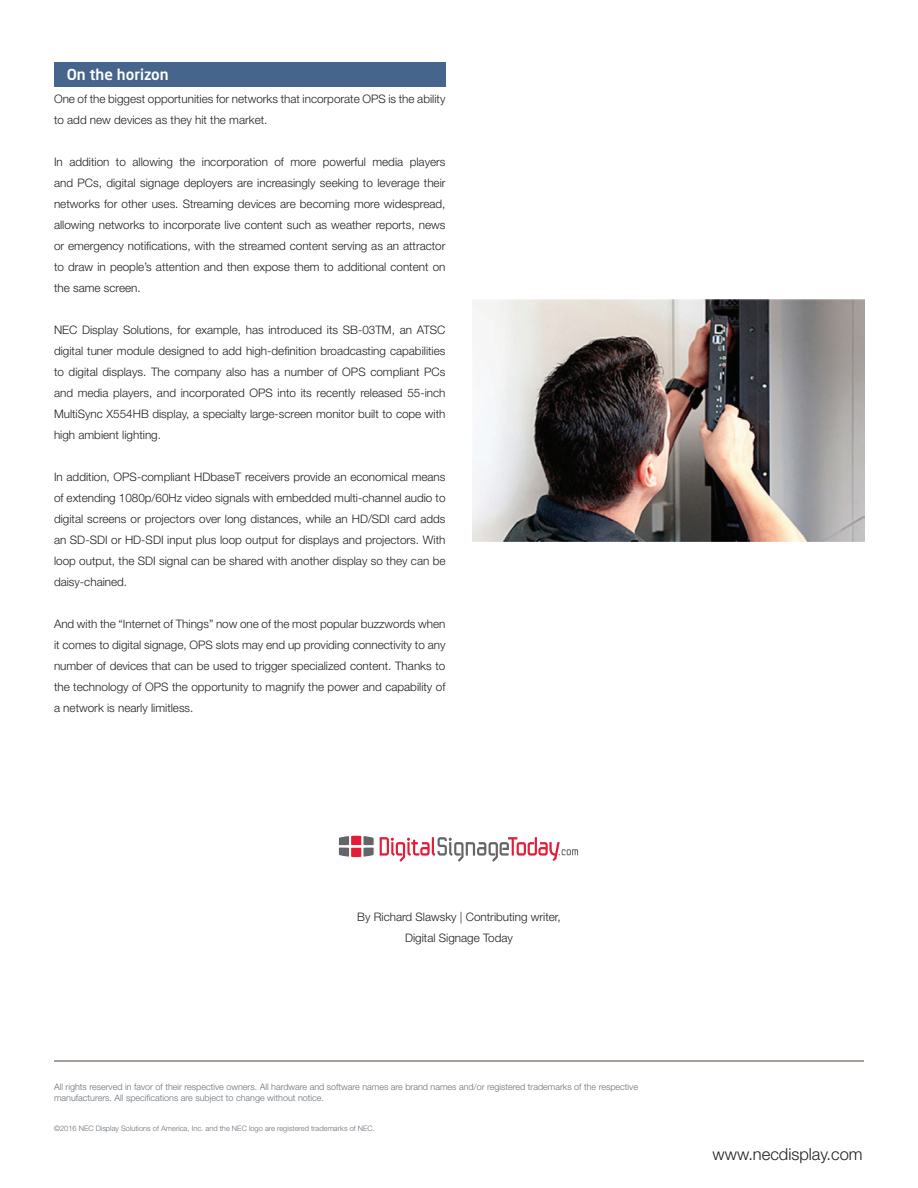
<style>
.page{position:relative;width:918px;height:1188px;background:#fff}
.page>*{position:absolute;margin:0;border:0;box-sizing:border-box;transform-origin:0 0}
.t1{font:300 16.5px "Helvetica Neue LT Std";color:#231f20}
.t2{font:500 15px "Neo Sans Std";color:#fff}
.t3{font:300 11.7px/21px "Helvetica Neue LT Std";color:#231f20;text-align:justify}
.t4{font:300 9px/10.8px "Helvetica Neue LT Std";color:#687179}
.t5{font:300 7.5px "Helvetica Neue LT Std";color:#687179}
</style>
<div class="page">
<div style="left:54px;top:63px;width:392px;height:24px;background:#46658c"></div>
<svg style="left:338px;top:835px;width:240px;height:27px"></svg>
<hr style="left:54px;top:1061px;width:810px;height:1px;background:#a69f97">
<img style="left:472px;top:299px;width:393px;height:242px">
<p class="t2" style="left:67px;top:65px;width:103px">On the horizon</p>
<p class="t3" style="left:54px;top:88px;width:393px">One of the biggest opportunities for networks that incorporate OPS is the ability to add new devices as they hit the market.</p>
<p class="t3" style="left:54px;top:151px;width:393px">In addition to allowing the incorporation of more powerful media players and PCs, digital signage deployers are increasingly seeking to leverage their networks for other uses. Streaming devices are becoming more widespread, allowing networks to incorporate live content such as weather reports, news or emergency notifications, with the streamed content serving as an attractor to draw in people’s attention and then expose them to additional content on the same screen.</p>
<p class="t3" style="left:54px;top:320px;width:393px">NEC Display Solutions, for example, has introduced its SB-03TM, an ATSC digital tuner module designed to add high-definition broadcasting capabilities to digital displays. The company also has a number of OPS compliant PCs and media players, and incorporated OPS into its recently released 55-inch MultiSync X554HB display, a specialty large-screen monitor built to cope with high ambient lighting.</p>
<p class="t3" style="left:54px;top:467px;width:393px">In addition, OPS-compliant HDbaseT receivers provide an economical means of extending 1080p/60Hz video signals with embedded multi-channel audio to digital screens or projectors over long distances, while an HD/SDI card adds an SD-SDI or HD-SDI input plus loop output for displays and projectors. With loop output, the SDI signal can be shared with another display so they can be daisy-chained.</p>
<p class="t3" style="left:54px;top:614px;width:393px">And with the “Internet of Things” now one of the most popular buzzwords when it comes to digital signage, OPS slots may end up providing connectivity to any number of devices that can be used to trigger specialized content. Thanks to the technology of OPS the opportunity to magnify the power and capability of a network is nearly limitless.</p>
<p class="t3" style="left:357px;top:906px;width:205px;text-align:center">By Richard Slawsky | Contributing writer,<br>Digital Signage Today</p>
<p class="t4" style="left:54px;top:1081px;width:586px">All rights reserved in favor of their respective owners. All hardware and software names are brand names and/or registered trademarks of the respective manufacturers. All specifications are subject to change without notice.</p>
<p class="t5" style="left:54px;top:1124px;width:322px">©2016 NEC Display Solutions of America, Inc. and the NEC logo are registered trademarks of NEC.</p>
<h1 class="t1" style="left:713px;top:1144px;width:152px">www.necdisplay.com</h1>
</div>
